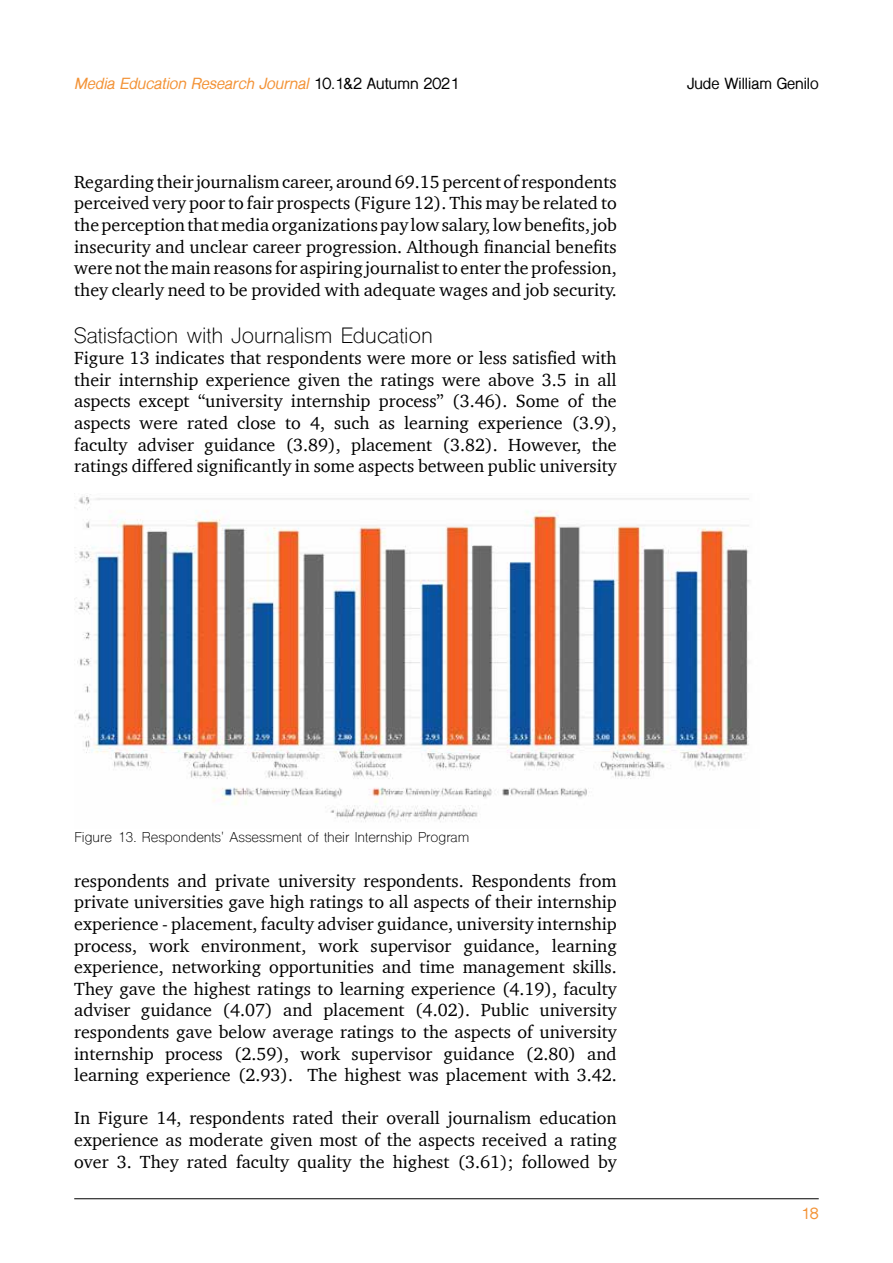
<style>
.page{position:relative;width:893px;height:1263px;background:#fff}
.page>*{position:absolute;margin:0;border:0;box-sizing:border-box;transform-origin:0 0}
.t1{font:21px "Shree Dev 0714";color:#000}
.t2{font:18px/21.6px "Charter";color:#000;text-align:justify}
.t3{font:italic 700 15px "Shree Dev 0714";color:#f39337}
.t4{font:700 15px "Shree Dev 0714";color:#000}
.t5{font:700 15px "Shree Dev 0714";color:#f39337}
.t6{font:13.5px "Shree Dev 0714";color:#000}
.s1{font-style:normal;color:#000}
</style>
<div class="page">
<hr style="left:74px;top:1198px;width:745px;height:1px;background:#000">
<img style="left:75px;top:494px;width:675px;height:328px">
<p class="t3" style="left:74px;top:75px;width:386px">Media Education Research Journal <span class="s1">10.1&amp;2 Autumn 2021</span></p>
<p class="t4" style="left:687px;top:75px;width:133px">Jude William Genilo</p>
<p class="t2" style="left:74px;top:171px;width:544px">Regarding their journalism career, around 69.15 percent of respondents perceived very poor to fair prospects (Figure 12). This may be related to the perception that media organizations pay low salary, low benefits, job insecurity and unclear career progression. Although financial benefits were not the main reasons for aspiring journalist to enter the profession, they clearly need to be provided with adequate wages and job security.</p>
<p class="t1" style="left:74px;top:322px;width:360px">Satisfaction with Journalism Education</p>
<p class="t2" style="left:74px;top:347px;width:544px">Figure 13 indicates that respondents were more or less satisfied with their internship experience given the ratings were above 3.5 in all aspects except “university internship process” (3.46). Some of the aspects were rated close to 4, such as learning experience (3.9), faculty adviser guidance (3.89), placement (3.82). However, the ratings differed significantly in some aspects between public university</p>
<p class="t6" style="left:75px;top:828px;width:396px">Figure 13. Respondents' Assessment of their Internship Program</p>
<p class="t2" style="left:74px;top:870px;width:544px">respondents and private university respondents. Respondents from private universities gave high ratings to all aspects of their internship experience - placement, faculty adviser guidance, university internship process, work environment, work supervisor guidance, learning experience, networking opportunities and time management skills.<br>They gave the highest ratings to learning experience (4.19), faculty adviser guidance (4.07) and placement (4.02). Public university respondents gave below average ratings to the aspects of university internship process (2.59), work supervisor guidance (2.80) and learning experience (2.93). The highest was placement with 3.42.</p>
<p class="t2" style="left:74px;top:1107px;width:544px">In Figure 14, respondents rated their overall journalism education experience as moderate given most of the aspects received a rating over 3. They rated faculty quality the highest (3.61); followed by</p>
<p class="t5" style="left:801px;top:1205px;width:19px">18</p>
</div>
